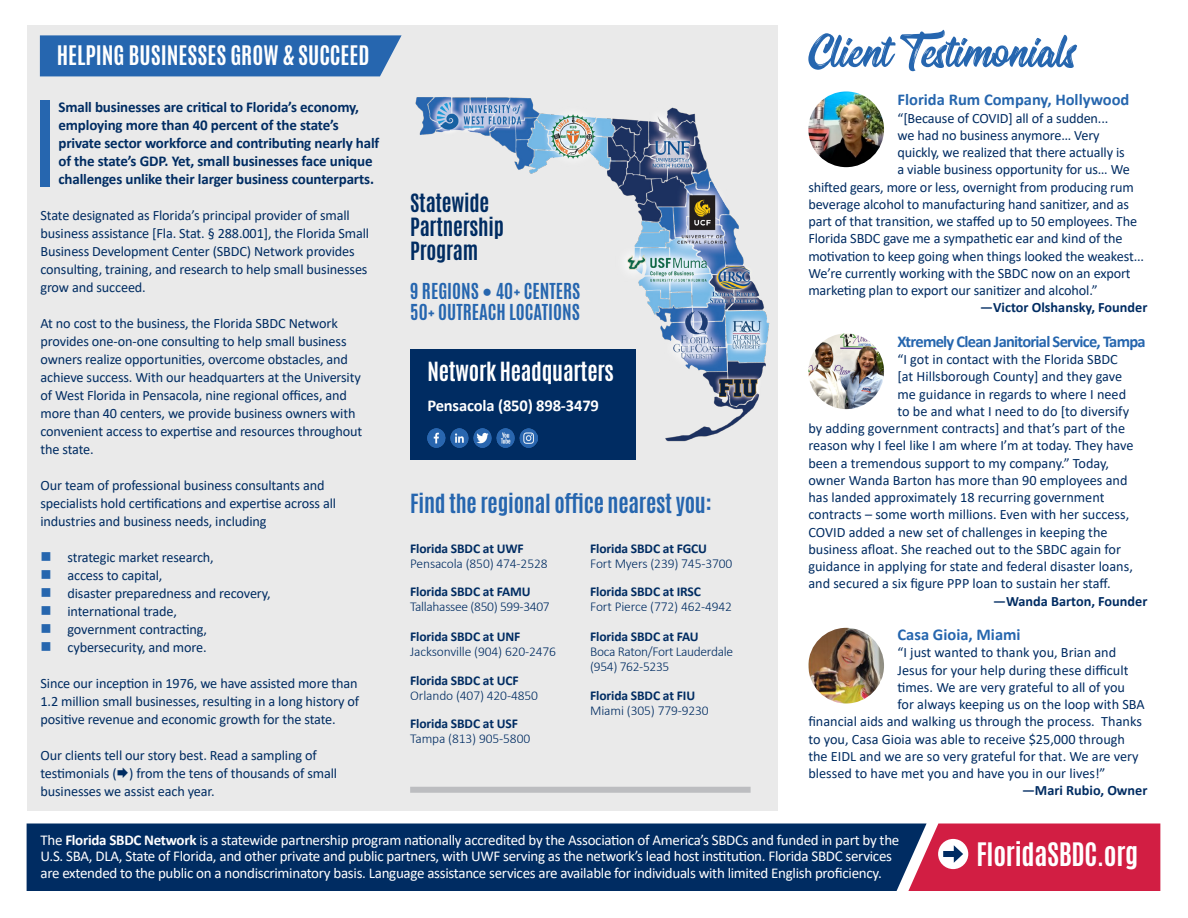
<style>
.page{position:relative;width:1188px;height:918px;background:#fff}
.page>*{position:absolute;margin:0;border:0;box-sizing:border-box;transform-origin:0 0}
.t1{font:59.25px "Oraqle Script";color:#2666af}
.t2{font:700 27px "Antonio";letter-spacing:-.01em;color:#fff}
.t3{font:700 22.5px "Antonio";color:#fff}
.t4{font:700 22.05px "Antonio";letter-spacing:-.01em;color:#2666af}
.t5{font:700 22.05px "Antonio";letter-spacing:-.01em;color:#fff}
.t6{font:700 21px "Antonio";letter-spacing:-.01em;color:#002c62}
.t7{font:700 18.3px "Antonio";color:#2666af}
.t8{font:700 16.5px "Calibri";letter-spacing:-.01em;color:#2666ae}
.t9{font:700 16.5px "Calibri";letter-spacing:-.045em;color:#2666ae}
.t10{font:700 16.5px "Calibri";letter-spacing:-.01em;color:#fff}
.t11{font:15px/16.5px "Calibri";letter-spacing:-.02em;color:#fff}
.t12{font:700 15px/18px "Calibri";letter-spacing:-.01em;color:#002c62}
.t13{font:14.25px/18px "Calibri";letter-spacing:-.01em;color:#002c62}
.t14{font:700 14.25px "Calibri";color:#002c62}
.t15{font:300 13.5px/15px "Calibri";letter-spacing:-.01em;color:#002c62}
.t16{font:700 13.5px "Calibri";letter-spacing:-.01em;color:#002c62}
.s1{font-weight:700}
</style>
<div class="page">
<div style="left:28px;top:25px;width:750px;height:786px;background:#eaeaea"></div>
<img style="left:415px;top:97px;width:355px;height:345px">
<div style="left:410px;top:349px;width:226px;height:111px;background:#002c62"></div>
<div style="left:27px;top:824px;width:881px;height:67px;background:#002c62"></div>
<img style="left:427px;top:429px;width:111px;height:19px">
<div style="left:410px;top:787px;width:341px;height:6px;background:#bcbdc0"></div>
<svg style="left:908px;top:824px;width:252px;height:67px;background:#ce2f51"></svg>
<div style="left:40px;top:35px;width:362px;height:41px;background:#2666af"></div>
<div style="left:40px;top:101px;width:10px;height:86px;background:#2666af"></div>
<img style="left:808px;top:92px;width:76px;height:75px;border-radius:38px">
<img style="left:808px;top:628px;width:76px;height:76px;border-radius:38px">
<img style="left:808px;top:333px;width:76px;height:76px;border-radius:38px">
<svg style="left:484px;top:289px;width:7px;height:7px"></svg>
<p class="t3" style="left:57px;top:39px;width:314px">HELPING BUSINESSES GROW &amp; SUCCEED</p>
<p class="t12" style="left:58px;top:98px;width:322px">Small businesses are critical to Florida’s economy, employing more than 40 percent of the state’s private sector workforce and contributing nearly half of the state’s GDP. Yet, small businesses face unique challenges unlike their larger business counterparts.</p>
<p class="t13" style="left:40px;top:206px;width:330px">State designated as Florida’s principal provider of small business assistance [Fla. Stat. § 288.001], the Florida Small Business Development Center (SBDC) Network provides consulting, training, and research to help small businesses grow and succeed.</p>
<p class="t13" style="left:40px;top:314px;width:323px">At no cost to the business, the Florida SBDC Network provides one-on-one consulting to help small business owners realize opportunities, overcome obstacles, and achieve success. With our headquarters at the University of West Florida in Pensacola, nine regional offices, and more than 40 centers, we provide business owners with convenient access to expertise and resources throughout the state.</p>
<p class="t13" style="left:40px;top:476px;width:297px">Our team of professional business consultants and specialists hold certifications and expertise across all industries and business needs, including</p>
<p class="t13" style="left:68px;top:548px;width:148px">strategic market research,</p>
<p class="t13" style="left:68px;top:566px;width:97px">access to capital,</p>
<p class="t13" style="left:68px;top:584px;width:205px">disaster preparedness and recovery,</p>
<p class="t13" style="left:68px;top:602px;width:111px">international trade,</p>
<p class="t13" style="left:68px;top:620px;width:141px">government contracting,</p>
<p class="t13" style="left:68px;top:638px;width:141px">cybersecurity, and more.</p>
<p class="t13" style="left:40px;top:674px;width:320px">Since our inception in 1976, we have assisted more than<br>1.2 million small businesses, resulting in a long history of positive revenue and economic growth for the state.</p>
<p class="t13" style="left:40px;top:746px;width:298px">Our clients tell our story best. Read a sampling of testimonials ( ) from the tens of thousands of small businesses we assist each year.</p>
<p class="t6" style="left:410px;top:187px;width:81px">Statewide</p>
<p class="t6" style="left:410px;top:211px;width:95px">Partnership</p>
<p class="t6" style="left:410px;top:235px;width:70px">Program</p>
<p class="t7" style="left:410px;top:277px;width:172px">9 REGIONS 40+ CENTERS</p>
<p class="t7" style="left:410px;top:298px;width:171px">50+ OUTREACH LOCATIONS</p>
<p class="t5" style="left:427px;top:355px;width:188px">Network Headquarters</p>
<p class="t10" style="left:427px;top:394px;width:173px">Pensacola (850) 898-3479</p>
<p class="t4" style="left:410px;top:487px;width:303px">Find the regional office nearest you:</p>
<p class="t16" style="left:410px;top:538px;width:115px">Florida SBDC at UWF</p>
<p class="t15" style="left:410px;top:555px;width:139px">Pensacola (850) 474-2528</p>
<p class="t16" style="left:410px;top:582px;width:122px">Florida SBDC at FAMU</p>
<p class="t15" style="left:410px;top:599px;width:141px">Tallahassee (850) 599-3407</p>
<p class="t16" style="left:410px;top:627px;width:112px">Florida SBDC at UNF</p>
<p class="t15" style="left:410px;top:644px;width:147px">Jacksonville (904) 620-2476</p>
<p class="t16" style="left:410px;top:670px;width:110px">Florida SBDC at UCF</p>
<p class="t15" style="left:410px;top:687px;width:129px">Orlando (407) 420-4850</p>
<p class="t16" style="left:410px;top:714px;width:109px">Florida SBDC at USF</p>
<p class="t15" style="left:410px;top:731px;width:122px">Tampa (813) 905-5800</p>
<p class="t16" style="left:590px;top:538px;width:118px">Florida SBDC at FGCU</p>
<p class="t15" style="left:590px;top:555px;width:144px">Fort Myers (239) 745-3700</p>
<p class="t16" style="left:590px;top:582px;width:112px">Florida SBDC at IRSC</p>
<p class="t15" style="left:590px;top:599px;width:143px">Fort Pierce (772) 462-4942</p>
<p class="t16" style="left:590px;top:627px;width:110px">Florida SBDC at FAU</p>
<p class="t15" style="left:590px;top:644px;width:144px">Boca Raton/Fort Lauderdale (954) 762-5235</p>
<p class="t16" style="left:590px;top:685px;width:106px">Florida SBDC at FIU</p>
<p class="t15" style="left:590px;top:702px;width:120px">Miami (305) 779-9230</p>
<p class="t1" style="left:808px;top:23px;width:268px">Client Testimonials</p>
<p class="t8" style="left:898px;top:88px;width:233px">Florida Rum Company, Hollywood</p>
<p class="t13" style="left:898px;top:109px;width:212px">“[Because of COVID] all of a sudden...</p>
<p class="t13" style="left:898px;top:126px;width:204px">we had no business anymore… Very</p>
<p class="t13" style="left:898px;top:143px;width:229px">quickly, we realized that there actually is</p>
<p class="t13" style="left:898px;top:160px;width:234px">a viable business opportunity for us… We</p>
<p class="t13" style="left:808px;top:178px;width:327px">shifted gears, more or less, overnight from producing rum</p>
<p class="t13" style="left:808px;top:195px;width:322px">beverage alcohol to manufacturing hand sanitizer, and as</p>
<p class="t13" style="left:808px;top:212px;width:330px">part of that transition, we staffed up to 50 employees. The</p>
<p class="t13" style="left:808px;top:229px;width:316px">Florida SBDC gave me a sympathetic ear and kind of the</p>
<p class="t13" style="left:808px;top:247px;width:337px">motivation to keep going when things looked the weakest...</p>
<p class="t13" style="left:808px;top:264px;width:324px">We’re currently working with the SBDC now on an export</p>
<p class="t13" style="left:808px;top:281px;width:291px">marketing plan to export our sanitizer and alcohol.”</p>
<p class="t14" style="left:980px;top:298px;width:169px">—Victor Olshansky, Founder</p>
<p class="t9" style="left:898px;top:330px;width:250px">Xtremely Clean Janitorial Service, Tampa</p>
<p class="t13" style="left:898px;top:350px;width:222px">“I got in contact with the Florida SBDC</p>
<p class="t13" style="left:898px;top:367px;width:226px">[at Hillsborough County] and they gave</p>
<p class="t13" style="left:898px;top:385px;width:230px">me guidance in regards to where I need</p>
<p class="t13" style="left:898px;top:402px;width:233px">to be and what I need to do [to diversify</p>
<p class="t13" style="left:808px;top:419px;width:318px">by adding government contracts] and that’s part of the</p>
<p class="t13" style="left:808px;top:436px;width:327px">reason why I feel like I am where I’m at today. They have</p>
<p class="t13" style="left:808px;top:454px;width:302px">been a tremendous support to my company.” Today,</p>
<p class="t13" style="left:808px;top:471px;width:321px">owner Wanda Barton has more than 90 employees and</p>
<p class="t13" style="left:808px;top:488px;width:298px">has landed approximately 18 recurring government</p>
<p class="t13" style="left:808px;top:505px;width:322px">contracts – some worth millions. Even with her success,</p>
<p class="t13" style="left:808px;top:523px;width:301px">COVID added a new set of challenges in keeping the</p>
<p class="t13" style="left:808px;top:540px;width:314px">business afloat. She reached out to the SBDC again for</p>
<p class="t13" style="left:808px;top:557px;width:326px">guidance in applying for state and federal disaster loans,</p>
<p class="t13" style="left:808px;top:574px;width:304px">and secured a six figure PPP loan to sustain her staff.</p>
<p class="t14" style="left:993px;top:591px;width:156px">—Wanda Barton, Founder</p>
<p class="t8" style="left:898px;top:623px;width:125px">Casa Gioia, Miami</p>
<p class="t13" style="left:898px;top:643px;width:220px">“I just wanted to thank you, Brian and</p>
<p class="t13" style="left:898px;top:661px;width:232px">Jesus for your help during these difficult</p>
<p class="t13" style="left:898px;top:678px;width:229px">times. We are very grateful to all of you</p>
<p class="t13" style="left:898px;top:695px;width:249px">for always keeping us on the loop with SBA</p>
<p class="t13" style="left:808px;top:712px;width:335px">financial aids and walking us through the process. Thanks</p>
<p class="t13" style="left:808px;top:730px;width:318px">to you, Casa Gioia was able to receive $25,000 through</p>
<p class="t13" style="left:808px;top:747px;width:332px">the EIDL and we are so very grateful for that. We are very</p>
<p class="t13" style="left:808px;top:764px;width:299px">blessed to have met you and have you in our lives!”</p>
<p class="t14" style="left:1022px;top:781px;width:127px">—Mari Rubio, Owner</p>
<p class="t11" style="left:40px;top:831px;width:860px">The <span class="s1">Florida SBDC Network</span> is a statewide partnership program nationally accredited by the Association of America’s SBDCs and funded in part by the<br>U.S. SBA, DLA, State of Florida, and other private and public partners, with UWF serving as the network’s lead host institution. Florida SBDC services are extended to the public on a nondiscriminatory basis. Language assistance services are available for individuals with limited English proficiency.</p>
<p class="t2" style="left:976px;top:834px;width:163px">FloridaSBDC.org</p>
</div>
